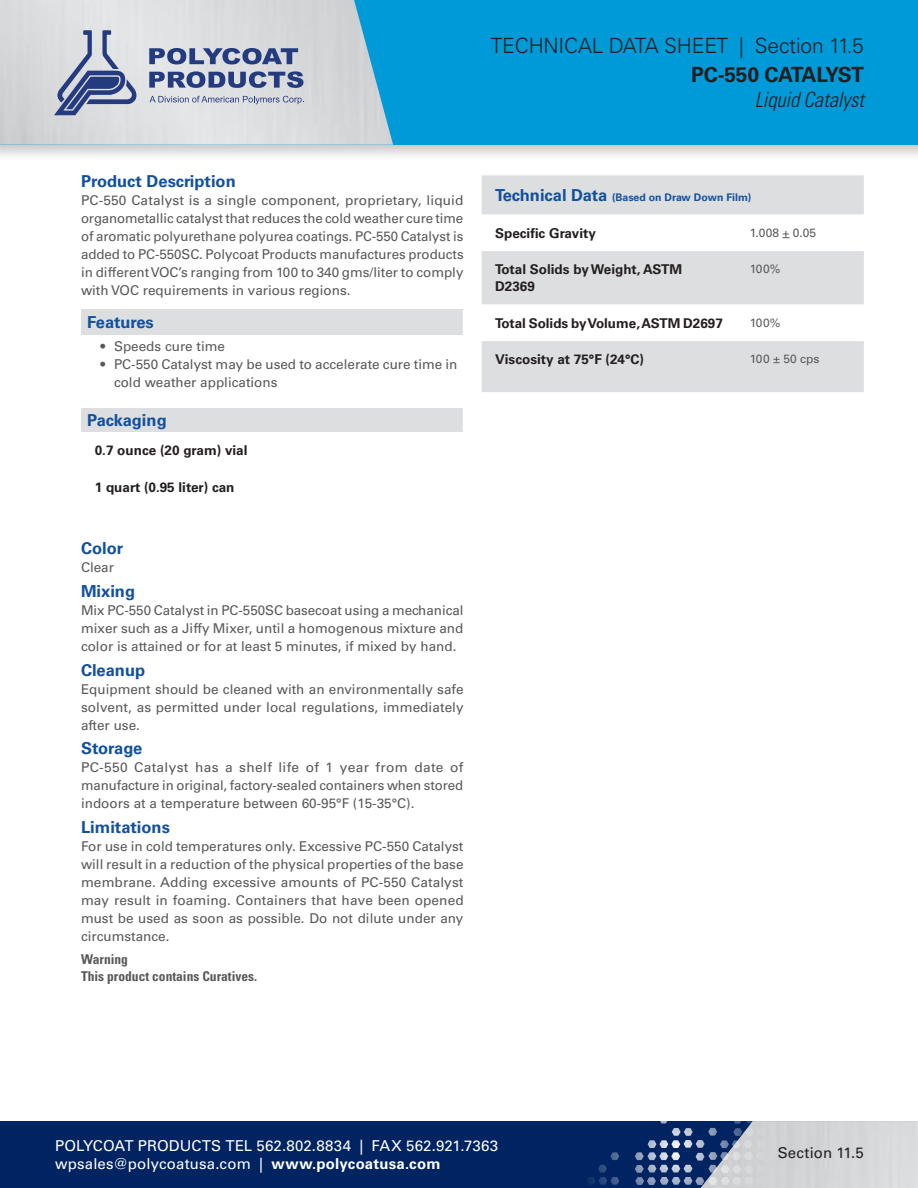
<style>
.page{position:relative;width:918px;height:1188px;background:#fff}
.page>*{position:absolute;margin:0;border:0;box-sizing:border-box;transform-origin:0 0}
.t1{font:300 21px "Univers LT Std";letter-spacing:-.01em;color:#231f20}
.t2{font:700 21px "Univers LT Std";letter-spacing:-.02em;color:#231f20}
.t3{font:italic 300 condensed 21px "Univers LT Std";letter-spacing:-.01em;color:#231f20}
.t4{font:700 16.5px "Univers LT Std";color:#11509e}
.t5{font:15px/18px "Univers LT Std";letter-spacing:.01em;color:#fff}
.t6{font:15px "Univers LT Std";letter-spacing:.005em;color:#231f20}
.t7{font:13.5px/18px "Univers LT Std";color:#57585a;text-align:justify}
.t8{font:700 13.5px/16.5px "Univers LT Std";color:#231f20}
.t9{font:700 condensed 13.5px/16.5px "Univers LT Std";color:#57585a}
.t10{font:12px "Univers LT Std";color:#57585a}
.t11{font:700 10.5px "Univers LT Std";color:#11509e}
.s1{font-size:16.5px}
.s2{font-weight:700}
</style>
<div class="page">
<div style="left:0;top:0;width:918px;height:162px;background:#231f20;opacity:.25"></div>
<div style="left:0;top:0;width:918px;height:145px;background:#009ad9"></div>
<img style="left:0;top:0;width:393px;height:145px">
<svg style="left:54px;top:30px;width:82px;height:85px;background:#a4abc2"></svg>
<svg style="left:149px;top:71px;width:155px;height:17px;background:#7885ab"></svg>
<svg style="left:149px;top:48px;width:149px;height:16px;background:#7885ab"></svg>
<svg style="left:150px;top:96px;width:154px;height:8px"></svg>
<div style="left:0;top:1121px;width:918px;height:67px;background:#002361"></div>
<div style="left:700px;top:1121px;width:218px;height:67px;background:#d5d6d8"></div>
<svg style="left:587px;top:1152px;width:32px;height:33px"></svg>
<svg style="left:635px;top:1121px;width:144px;height:64px"></svg>
<div style="left:81px;top:310px;width:383px;height:25px;background:#dddee0"></div>
<svg style="left:463px;top:310px;width:1px;height:25px"></svg>
<svg style="left:482px;top:175px;width:382px;height:217px;fill:#dddee0"></svg>
<div style="left:81px;top:408px;width:383px;height:24px;background:#dddee0"></div>
<svg style="left:463px;top:408px;width:1px;height:24px"></svg>
<p class="t4" style="left:81px;top:172px;width:156px">Product Description</p>
<p class="t7" style="left:81px;top:192px;width:384px">PC-550 Catalyst is a single component, proprietary, liquid organometallic catalyst that reduces the cold weather cure time of aromatic polyurethane polyurea coatings. PC-550 Catalyst is added to PC-550SC. Polycoat Products manufactures products in different VOC’s ranging from 100 to 340 gms/liter to comply with VOC requirements in various regions.</p>
<p class="t4" style="left:87px;top:312px;width:68px">Features</p>
<p class="t7" style="left:100px;top:337px;width:126px">• Speeds cure time</p>
<p class="t7" style="left:114px;top:355px;width:345px;text-indent:-14px">• PC-550 Catalyst may be used to accelerate cure time in cold weather applications</p>
<p class="t4" style="left:87px;top:410px;width:81px">Packaging</p>
<p class="t8" style="left:95px;top:442px;width:154px">0.7 ounce (20 gram) vial</p>
<p class="t8" style="left:95px;top:479px;width:141px">1 quart (0.95 liter) can</p>
<p class="t4" style="left:81px;top:539px;width:44px">Color</p>
<p class="t7" style="left:81px;top:558px;width:35px">Clear</p>
<p class="t4" style="left:81px;top:581px;width:56px">Mixing</p>
<p class="t7" style="left:81px;top:601px;width:384px">Mix PC-550 Catalyst in PC-550SC basecoat using a mechanical mixer such as a Jiffy Mixer, until a homogenous mixture and color is attained or for at least 5 minutes, if mixed by hand.</p>
<p class="t4" style="left:81px;top:660px;width:66px">Cleanup</p>
<p class="t7" style="left:81px;top:680px;width:384px">Equipment should be cleaned with an environmentally safe solvent, as permitted under local regulations, immediately after use.</p>
<p class="t4" style="left:81px;top:739px;width:63px">Storage</p>
<p class="t7" style="left:81px;top:759px;width:384px">PC-550 Catalyst has a shelf life of 1 year from date of manufacture in original, factory-sealed containers when stored indoors at a temperature between 60-95°F (15-35°C).</p>
<p class="t4" style="left:81px;top:818px;width:90px">Limitations</p>
<p class="t7" style="left:81px;top:837px;width:384px">For use in cold temperatures only. Excessive PC-550 Catalyst will result in a reduction of the physical properties of the base membrane. Adding excessive amounts of PC-550 Catalyst may result in foaming. Containers that have been opened must be used as soon as possible. Do not dilute under any circumstance.</p>
<p class="t9" style="left:81px;top:951px;width:178px">Warning<br>This product contains Curatives.</p>
<h1 class="t1" style="left:491px;top:33px;width:375px">TECHNICAL DATA SHEET | Section 11.5</h1>
<h1 class="t2" style="left:691px;top:62px;width:174px">PC-550 CATALYST</h1>
<h1 class="t3" style="left:755px;top:87px;width:111px">Liquid Catalyst</h1>
<p class="t11" style="left:495px;top:191px;width:258px"><span class="s1">Technical Data</span> (Based on Draw Down Film)</p>
<p class="t8" style="left:495px;top:225px;width:102px">Specific Gravity</p>
<p class="t10" style="left:750px;top:225px;width:68px">1.008 + 0.05</p>
<p class="t8" style="left:495px;top:261px;width:189px">Total Solids by Weight, ASTM<br>D2369</p>
<p class="t10" style="left:750px;top:262px;width:32px">100%</p>
<p class="t8" style="left:495px;top:315px;width:229px">Total Solids by Volume, ASTM D2697</p>
<p class="t10" style="left:750px;top:315px;width:32px">100%</p>
<p class="t8" style="left:495px;top:352px;width:150px">Viscosity at 75°F (24°C)</p>
<p class="t10" style="left:750px;top:352px;width:71px">100 ± 50 cps</p>
<p class="t5" style="left:55px;top:1137px;width:445px">POLYCOAT PRODUCTS TEL 562.802.8834 | FAX 562.921.7363 wpsales@polycoatusa.com | <span class="s2">www.polycoatusa.com</span></p>
<p class="t6" style="left:778px;top:1144px;width:88px">Section 11.5</p>
</div>
